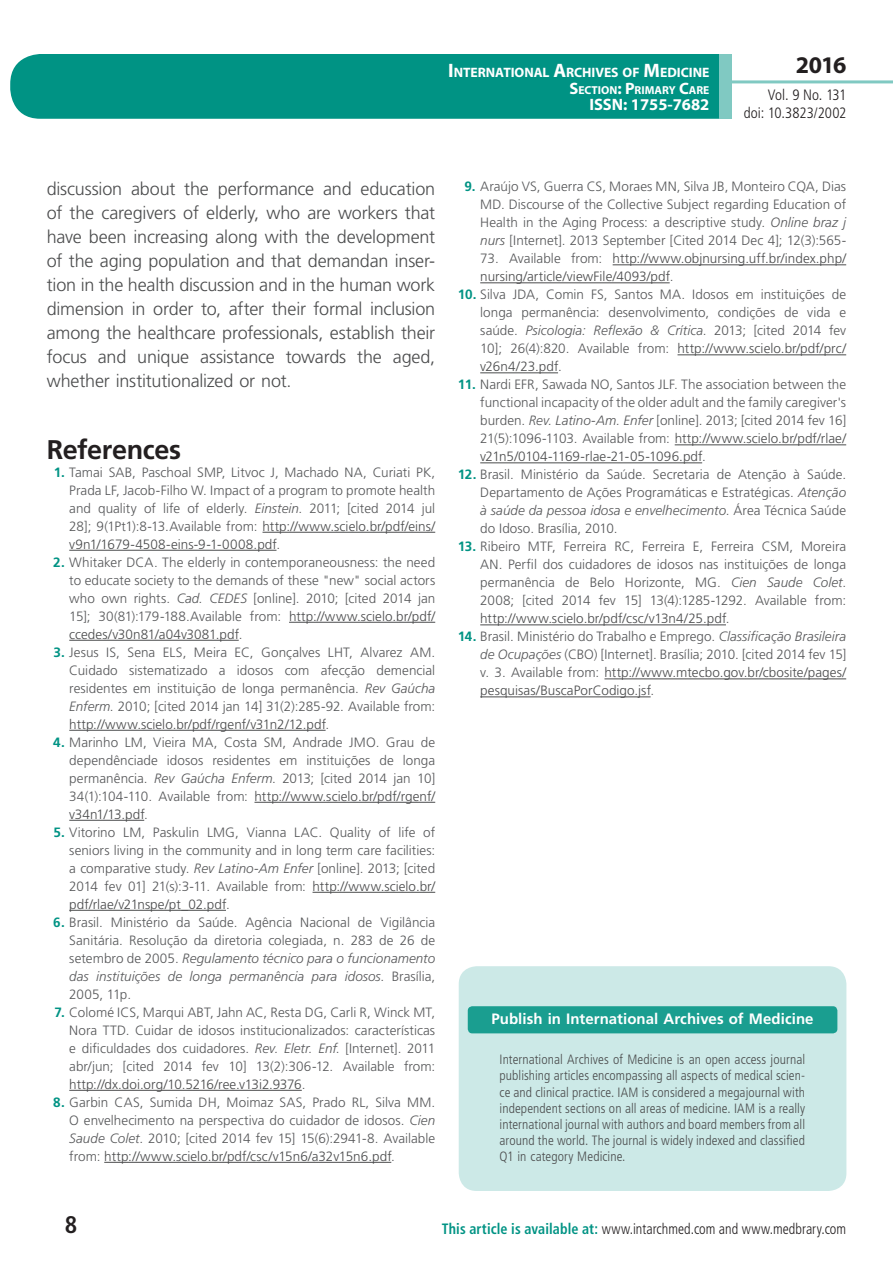
<style>
.page{position:relative;width:893px;height:1263px;background:#fff}
.page>*{position:absolute;margin:0;border:0;box-sizing:border-box;transform-origin:0 0}
.t1{font:700 27px "Frutiger LT Std";letter-spacing:-.015em;color:#231f20}
.t2{font:700 24px "Myriad Pro";color:#231f20}
.t3{font:700 condensed 24px "Frutiger LT Std";color:#231f20}
.t4{font:300 18px/24px "Frutiger LT Std";letter-spacing:-.01em;color:#4b4c4d;text-align:justify}
.t5{font:700 16.5px "Myriad Pro";color:#fff}
.t6{font:300 condensed 15px "Frutiger LT Std";color:#231f20;scale:.94 1}
.t7{font:700 15px "Frutiger LT Std";letter-spacing:.005em;color:#fff}
.t8{font:300 condensed 15px/18px "Frutiger LT Std";color:#231f20;text-align:right}
.t9{font:700 13.65px "Myriad Pro";letter-spacing:-.005em;color:#fff}
.t10{font:300 13.5px/18px "Frutiger LT Std";letter-spacing:.005em;color:#57585a;text-align:justify}
.t11{font:300 condensed 13.5px/16.2px "Frutiger LT Std";letter-spacing:.01em;color:#4b4c4d;text-align:justify}
.t12{font:300 13.5px/18px "Frutiger LT Std";color:#4b4c4d}
.t13{font:700 11.55px "Myriad Pro";color:#fff}
.s1{font-size:19.5px}
.s2{font-size:16.5px}
.s3{font-weight:700;color:#009384}
.s4{font-style:italic}
.s5{color:#4b4c4d}
.s6{color:#57585a}
</style>
<div class="page">
<div style="left:10px;top:54px;width:775px;height:65px;background:#009384;border-radius:30px"></div>
<div style="left:732px;top:0;width:161px;height:157px;background:#fff"></div>
<hr style="left:730px;top:80px;width:163px;height:3px;background:#80c9c2">
<div style="left:719px;top:54px;width:13px;height:65px;background:#80c9c2"></div>
<hr style="left:263px;top:532px;width:172px;height:1px;background:#4b4c4d">
<hr style="left:69px;top:550px;width:207px;height:1px;background:#4b4c4d">
<hr style="left:289px;top:622px;width:146px;height:1px;background:#4b4c4d">
<hr style="left:69px;top:640px;width:170px;height:1px;background:#4b4c4d">
<hr style="left:69px;top:730px;width:257px;height:1px;background:#4b4c4d">
<hr style="left:254px;top:802px;width:181px;height:1px;background:#4b4c4d">
<hr style="left:69px;top:820px;width:75px;height:1px;background:#4b4c4d">
<hr style="left:313px;top:892px;width:122px;height:1px;background:#4b4c4d">
<hr style="left:69px;top:910px;width:157px;height:1px;background:#4b4c4d">
<hr style="left:69px;top:1090px;width:233px;height:1px;background:#4b4c4d">
<hr style="left:104px;top:1162px;width:287px;height:1px;background:#4b4c4d">
<hr style="left:613px;top:264px;width:233px;height:1px;background:#4b4c4d">
<hr style="left:480px;top:282px;width:190px;height:1px;background:#4b4c4d">
<hr style="left:677px;top:354px;width:169px;height:1px;background:#4b4c4d">
<hr style="left:480px;top:372px;width:78px;height:1px;background:#4b4c4d">
<hr style="left:675px;top:444px;width:171px;height:1px;background:#4b4c4d">
<hr style="left:480px;top:462px;width:222px;height:1px;background:#4b4c4d">
<hr style="left:480px;top:624px;width:246px;height:1px;background:#4b4c4d">
<hr style="left:604px;top:678px;width:242px;height:1px;background:#4b4c4d">
<hr style="left:480px;top:696px;width:171px;height:1px;background:#4b4c4d">
<div style="left:459px;top:966px;width:387px;height:225px;background:#cce9e7;border-radius:18px"></div>
<div style="left:468px;top:1006px;width:369px;height:27px;background:#1a9e90;border-radius:4px"></div>
<p class="t9" style="left:448px;top:64px;width:263px"><span class="s1">I</span>NTERNATIONAL <span class="s1">A</span>RCHIVES OF <span class="s1">M</span>EDICINE</p>
<p class="t13" style="left:569px;top:82px;width:141px"><span class="s2">S</span>ECTION<span class="s2">: P</span>RIMARY <span class="s2">C</span>ARE</p>
<p class="t5" style="left:589px;top:94px;width:122px">ISSN: 1755-7682</p>
<h2 class="t2" style="left:796px;top:49px;width:52px">2016</h2>
<p class="t8" style="left:744px;top:86px;width:104px">Vol. 9 No. 131 doi: 10.3823/2002</p>
<p class="t4" style="left:47px;top:177px;width:390px">discussion about the performance and education of the caregivers of elderly, who are workers that have been increasing along with the development of the aging population and that demandan inser&shy;tion in the health discussion and in the human work dimension in order to, after their formal inclusion among the healthcare professionals, establish their focus and unique assistance towards the aged, whether institutionalized or not.</p>
<h1 class="t1" style="left:47px;top:434px;width:136px">References</h1>
<p class="t10" style="left:69px;top:463px;width:367px;text-indent:-16px"><span class="s3">1.</span> Tamai SAB, Paschoal SMP, Litvoc J, Machado NA, Curiati PK, Prada LF, Jacob-Filho W. Impact of a program to promote health and quality of life of elderly. <span class="s4">Einstein</span>. 2011; [cited 2014 jul 28]; 9(1Pt1):8-13.Available from: <span class="s5">http://www.scielo.br/pdf/eins/ v9n1/1679-4508-eins-9-1-0008.pdf</span>.</p>
<p class="t10" style="left:69px;top:553px;width:367px;text-indent:-16px"><span class="s3">2.</span> Whitaker DCA. The elderly in contemporaneousness: the need to educate society to the demands of these "new" social actors who own rights. <span class="s4">Cad. CEDES</span> [online]. 2010; [cited 2014 jan 15]; 30(81):179-188.Available from: <span class="s5">http://www.scielo.br/pdf/ ccedes/v30n81/a04v3081.pdf</span>.</p>
<p class="t10" style="left:69px;top:643px;width:367px;text-indent:-16px"><span class="s3">3.</span> Jesus IS, Sena ELS, Meira EC, Gonçalves LHT, Alvarez AM.<br>Cuidado sistematizado a idosos com afecção demencial residentes em instituição de longa permanência. <span class="s4">Rev Gaúcha Enferm</span>. 2010; [cited 2014 jan 14] 31(2):285-92. Available from: <span class="s5">http://www.scielo.br/pdf/rgenf/v31n2/12.pdf</span>.</p>
<p class="t10" style="left:69px;top:733px;width:367px;text-indent:-16px"><span class="s3">4.</span> Marinho LM, Vieira MA, Costa SM, Andrade JMO. Grau de dependênciade idosos residentes em instituições de longa permanência. <span class="s4">Rev Gaúcha Enferm</span>. 2013; [cited 2014 jan 10] 34(1):104-110. Available from: <span class="s5">http://www.scielo.br/pdf/rgenf/ v34n1/13.pdf</span>.</p>
<p class="t10" style="left:69px;top:823px;width:367px;text-indent:-16px"><span class="s3">5.</span> Vitorino LM, Paskulin LMG, Vianna LAC. Quality of life of seniors living in the community and in long term care facilities: a comparative study. <span class="s4">Rev Latino-Am Enfer</span> [online]. 2013; [cited 2014 fev 01] 21(s):3-11. Available from: <span class="s5">http://www.scielo.br/ pdf/rlae/v21nspe/pt_02.pdf</span>.</p>
<p class="t10" style="left:69px;top:913px;width:367px;text-indent:-16px"><span class="s3">6.</span> Brasil. Ministério da Saúde. Agência Nacional de Vigilância Sanitária. Resolução da diretoria colegiada, n. 283 de 26 de setembro de 2005. <span class="s4">Regulamento técnico para o funcionamento das instituições de longa permanência para idosos</span>. Brasília, 2005, 11p.</p>
<p class="t10" style="left:69px;top:1003px;width:367px;text-indent:-15px"><span class="s3">7.</span> Colomé ICS, Marqui ABT, Jahn AC, Resta DG, Carli R, Winck MT, Nora TTD. Cuidar de idosos institucionalizados: características e dificuldades dos cuidadores. <span class="s4">Rev. Eletr. Enf</span>. [Internet]. 2011 abr/jun; [cited 2014 fev 10] 13(2):306-12. Available from: <span class="s5">http://dx.doi.org/10.5216/ree.v13i2.9376</span>.</p>
<p class="t10" style="left:69px;top:1093px;width:367px;text-indent:-16px"><span class="s3">8.</span> Garbin CAS, Sumida DH, Moimaz SAS, Prado RL, Silva MM.<br>O envelhecimento na perspectiva do cuidador de idosos. <span class="s4">Cien Saude Colet</span>. 2010; [cited 2014 fev 15] 15(6):2941-8. Available from: <span class="s5">http://www.scielo.br/pdf/csc/v15n6/a32v15n6.pdf</span>.</p>
<p class="t10" style="left:480px;top:178px;width:367px;text-indent:-16px"><span class="s3">9.</span> Araújo VS, Guerra CS, Moraes MN, Silva JB, Monteiro CQA, Dias MD. Discourse of the Collective Subject regarding Education of Health in the Aging Process: a descriptive study. <span class="s4">Online braz j nurs</span> [Internet]. 2013 September [Cited 2014 Dec 4]; 12(3):565-</p>
<p class="t12" style="left:480px;top:250px;width:367px"><span class="s6">73. Available from:</span> http://www.objnursing.uff.br/index.php/ nursing/article/viewFile/4093/pdf<span class="s6">.</span></p>
<p class="t10" style="left:480px;top:286px;width:367px;text-indent:-23px"><span class="s3">10.</span> Silva JDA, Comin FS, Santos MA. Idosos em instituições de longa permanência: desenvolvimento, condições de vida e saúde. <span class="s4">Psicologia: Reflexão &amp; Crítica</span>. 2013; [cited 2014 fev 10]; 26(4):820. Available from: <span class="s5">http://www.scielo.br/pdf/prc/ v26n4/23.pdf</span>.</p>
<p class="t10" style="left:480px;top:376px;width:367px;text-indent:-22px"><span class="s3">11.</span> Nardi EFR, Sawada NO, Santos JLF. The association between the functional incapacity of the older adult and the family caregiver's burden. <span class="s4">Rev. Latino-Am. Enfer</span> [online]. 2013; [cited 2014 fev 16] 21(5):1096-1103. Available from: <span class="s5">http://www.scielo.br/pdf/rlae/ v21n5/0104-1169-rlae-21-05-1096.pdf</span>.</p>
<p class="t10" style="left:480px;top:466px;width:367px;text-indent:-23px"><span class="s3">12.</span> Brasil. Ministério da Saúde. Secretaria de Atenção à Saúde.<br>Departamento de Ações Programáticas e Estratégicas. <span class="s4">Atenção à saúde da pessoa idosa e envelhecimento</span>. Área Técnica Saúde do Idoso. Brasília, 2010.</p>
<p class="t10" style="left:480px;top:538px;width:367px;text-indent:-22px"><span class="s3">13.</span> Ribeiro MTF, Ferreira RC, Ferreira E, Ferreira CSM, Moreira AN. Perfil dos cuidadores de idosos nas instituições de longa permanência de Belo Horizonte, MG. <span class="s4">Cien Saude Colet</span>.<br>2008; [cited 2014 fev 15] 13(4):1285-1292. Available from: <span class="s5">http://www.scielo.br/pdf/csc/v13n4/25.pdf</span>.</p>
<p class="t10" style="left:480px;top:628px;width:367px;text-indent:-23px"><span class="s3">14.</span> Brasil. Ministério do Trabalho e Emprego. <span class="s4">Classificação Brasileira de Ocupações</span> (CBO) [Internet]. Brasília; 2010. [cited 2014 fev 15] v. 3. Available from: <span class="s5">http://www.mtecbo.gov.br/cbosite/pages/ pesquisas/BuscaPorCodigo.jsf</span>.</p>
<p class="t7" style="left:491px;top:1010px;width:324px">Publish in International Archives of Medicine</p>
<p class="t11" style="left:500px;top:1052px;width:307px">International Archives of Medicine is an open access journal publishing articles encompassing all aspects of medical scien&shy;ce and clinical practice. IAM is considered a megajournal with independent sections on all areas of medicine. IAM is a really international journal with authors and board members from all around the world. The journal is widely indexed and classified Q1 in category Medicine.</p>
<h2 class="t3" style="left:65px;top:1210px;width:14px">8</h2>
<p class="t6" style="left:442px;top:1220px;width:432px"><span class="s3">This article is available at:</span> www.intarchmed.com and www.medbrary.com</p>
</div>
